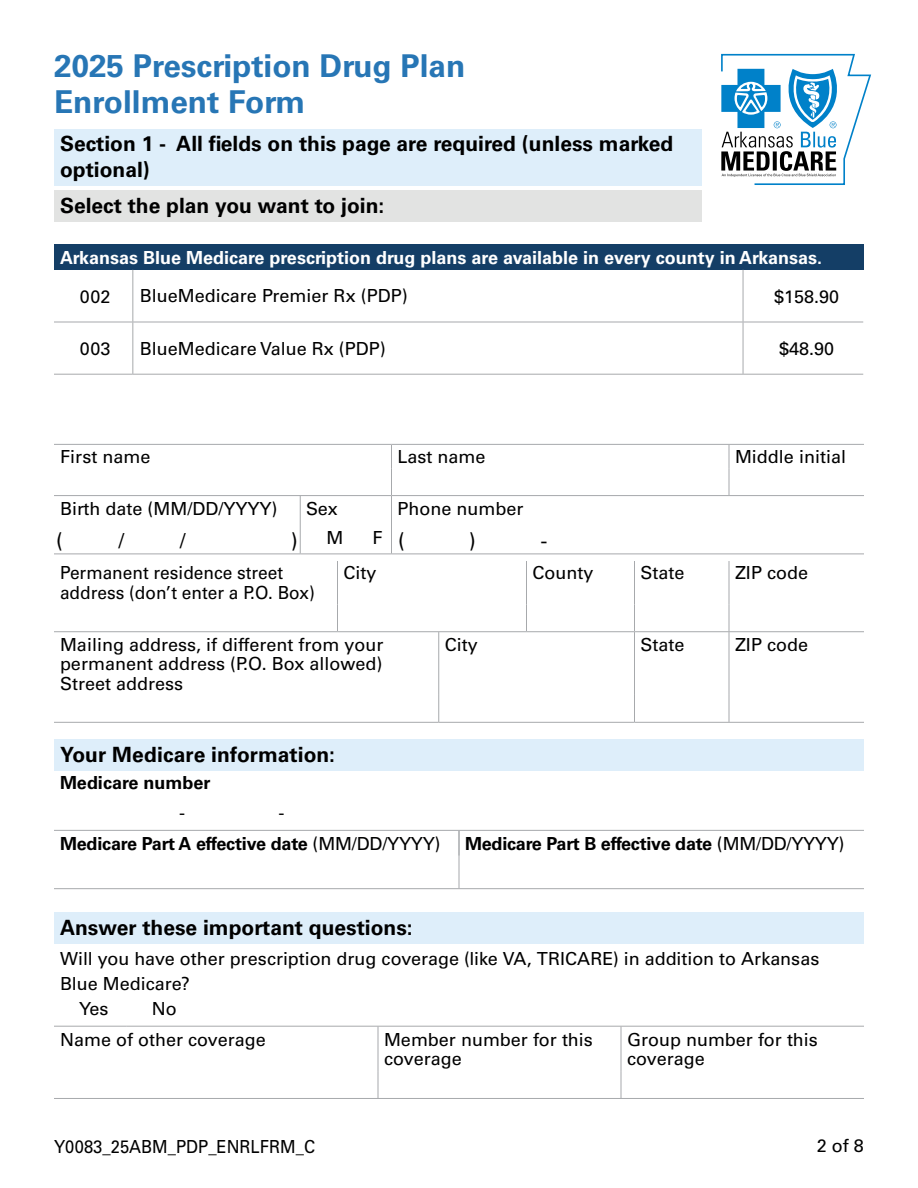
<style>
.page{position:relative;width:918px;height:1188px;background:#fff}
.page>*{position:absolute;margin:0;border:0;box-sizing:border-box;transform-origin:0 0}
.Title_of_document{font:700 31.5px/36px "Univers LT Std";color:#2776b5}
.Section_divider{font:700 21px/25.2px "Univers LT Std";color:#000}
.t1{font:21px "Univers LT Std";color:#000}
.Lables{font:18px/19.5px "Univers LT Std";color:#000}
.Lables-2{font:700 18px "Univers LT Std";letter-spacing:-.01em;color:#000}
.Lables-3{font:700 18px "Univers LT Std";color:#fff}
.Lables-4{font:18px/19.5px "Univers LT Std";color:#000;scale:.96 1}
.Lables-5{font:18px "Univers LT Std";color:#000;scale:.92 1}
.s1{font-weight:400}
</style>
<div class="page">
<div style="left:54px;top:129px;width:648px;height:57px;background:#deeefa"></div>
<div style="left:54px;top:190px;width:648px;height:32px;background:#e2e3e2"></div>
<div style="left:54px;top:245px;width:809px;height:25px;background:#143e66"></div>
<hr style="left:132px;top:270px;width:1px;height:52px;background:#a7a9ac">
<hr style="left:743px;top:270px;width:1px;height:52px;background:#a7a9ac">
<hr style="left:132px;top:322px;width:1px;height:52px;background:#a7a9ac">
<hr style="left:743px;top:322px;width:1px;height:52px;background:#a7a9ac">
<hr style="left:54px;top:322px;width:79px;height:1px;background:#a7a9ac">
<hr style="left:133px;top:322px;width:610px;height:1px;background:#a7a9ac">
<hr style="left:743px;top:322px;width:120px;height:1px;background:#a7a9ac">
<hr style="left:54px;top:374px;width:79px;height:1px;background:#a7a9ac">
<hr style="left:133px;top:374px;width:610px;height:1px;background:#a7a9ac">
<hr style="left:743px;top:374px;width:120px;height:1px;background:#a7a9ac">
<div style="left:54px;top:739px;width:810px;height:32px;background:#deeefa"></div>
<div style="left:54px;top:912px;width:810px;height:32px;background:#deeefa"></div>
<svg style="left:729px;top:445px;width:1px;height:50px"></svg>
<hr style="left:54px;top:495px;width:338px;height:1px;background:#a7a9ac">
<hr style="left:392px;top:495px;width:337px;height:1px;background:#a7a9ac">
<hr style="left:729px;top:495px;width:135px;height:1px;background:#a7a9ac">
<hr style="left:54px;top:444px;width:338px;height:1px;background:#a7a9ac">
<hr style="left:392px;top:444px;width:337px;height:1px;background:#a7a9ac">
<hr style="left:729px;top:444px;width:135px;height:1px;background:#a7a9ac">
<svg style="left:391px;top:445px;width:1px;height:76px"></svg>
<hr style="left:391px;top:521px;width:1px;height:33px;background:#a7a9ac">
<svg style="left:300px;top:496px;width:1px;height:25px"></svg>
<hr style="left:300px;top:521px;width:1px;height:33px;background:#a7a9ac">
<hr style="left:54px;top:554px;width:246px;height:1px;background:#a7a9ac">
<hr style="left:300px;top:554px;width:92px;height:1px;background:#a7a9ac">
<hr style="left:392px;top:554px;width:472px;height:1px;background:#a7a9ac">
<hr style="left:526px;top:561px;width:1px;height:43px;background:#a7a9ac">
<hr style="left:634px;top:561px;width:1px;height:43px;background:#a7a9ac">
<svg style="left:526px;top:604px;width:1px;height:27px"></svg>
<svg style="left:634px;top:604px;width:1px;height:27px"></svg>
<hr style="left:337px;top:561px;width:1px;height:43px;background:#a7a9ac">
<svg style="left:337px;top:604px;width:1px;height:27px"></svg>
<hr style="left:54px;top:631px;width:284px;height:1px;background:#a7a9ac">
<hr style="left:338px;top:631px;width:188px;height:1px;background:#a7a9ac">
<hr style="left:526px;top:631px;width:108px;height:1px;background:#a7a9ac">
<hr style="left:634px;top:631px;width:95px;height:1px;background:#a7a9ac">
<hr style="left:729px;top:631px;width:135px;height:1px;background:#a7a9ac">
<hr style="left:729px;top:561px;width:1px;height:43px;background:#a7a9ac">
<svg style="left:729px;top:604px;width:1px;height:27px"></svg>
<hr style="left:634px;top:632px;width:1px;height:63px;background:#a7a9ac">
<hr style="left:729px;top:632px;width:1px;height:63px;background:#a7a9ac">
<svg style="left:634px;top:695px;width:1px;height:27px"></svg>
<svg style="left:729px;top:695px;width:1px;height:27px"></svg>
<hr style="left:438px;top:632px;width:1px;height:63px;background:#a7a9ac">
<svg style="left:438px;top:695px;width:1px;height:27px"></svg>
<hr style="left:54px;top:722px;width:385px;height:1px;background:#a7a9ac">
<hr style="left:439px;top:722px;width:195px;height:1px;background:#a7a9ac">
<hr style="left:634px;top:722px;width:95px;height:1px;background:#a7a9ac">
<hr style="left:729px;top:722px;width:135px;height:1px;background:#a7a9ac">
<hr style="left:54px;top:830px;width:810px;height:1px;background:#a7a9ac">
<hr style="left:458px;top:831px;width:2px;height:25px;background:#a7a9ac">
<hr style="left:459px;top:856px;width:1px;height:32px;background:#a7a9ac">
<hr style="left:54px;top:888px;width:405px;height:1px;background:#a7a9ac">
<hr style="left:459px;top:888px;width:405px;height:1px;background:#a7a9ac">
<hr style="left:54px;top:1026px;width:73px;height:1px;background:#a7a9ac">
<hr style="left:127px;top:1026px;width:737px;height:1px;background:#a7a9ac">
<hr style="left:621px;top:1027px;width:1px;height:44px;background:#a7a9ac">
<svg style="left:621px;top:1071px;width:1px;height:27px"></svg>
<hr style="left:378px;top:1027px;width:1px;height:44px;background:#a7a9ac">
<svg style="left:378px;top:1071px;width:1px;height:27px"></svg>
<hr style="left:54px;top:1098px;width:324px;height:1px;background:#a7a9ac">
<hr style="left:378px;top:1098px;width:243px;height:1px;background:#a7a9ac">
<hr style="left:621px;top:1098px;width:243px;height:1px;background:#a7a9ac">
<svg style="left:721px;top:54px;width:150px;height:131px"></svg>
<p class="Title_of_document" style="left:54px;top:48px;width:413px">2025 Prescription Drug Plan<br>Enrollment Form</p>
<p class="Section_divider" style="left:60px;top:131px;width:615px">Section 1 - All fields on this page are required (unless marked optional)</p>
<p class="Section_divider" style="left:60px;top:193px;width:326px">Select the plan you want to join:</p>
<p class="Lables-3" style="left:60px;top:247px;width:764px">Arkansas Blue Medicare prescription drug plans are available in every county in Arkansas.</p>
<p class="Lables" style="left:80px;top:287px;width:32px">002</p>
<p class="Lables" style="left:140px;top:286px;width:269px">BlueMedicare Premier Rx (PDP)</p>
<p class="Lables" style="left:774px;top:286px;width:66px">$158.90</p>
<p class="Lables" style="left:80px;top:339px;width:32px">003</p>
<p class="Lables" style="left:140px;top:338px;width:247px">BlueMedicare Value Rx (PDP)</p>
<p class="Lables" style="left:779px;top:338px;width:57px">$48.90</p>
<p class="Lables" style="left:60px;top:447px;width:92px">First name</p>
<p class="Lables" style="left:398px;top:447px;width:90px">Last name</p>
<p class="Lables" style="left:735px;top:447px;width:113px">Middle initial</p>
<p class="Lables" style="left:60px;top:499px;width:219px">Birth date (MM/DD/YYYY)</p>
<p class="Lables" style="left:306px;top:499px;width:33px">Sex</p>
<p class="Lables" style="left:398px;top:499px;width:127px">Phone number</p>
<p class="t1" style="left:56px;top:528px;width:8px">(</p>
<p class="t1" style="left:119px;top:528px;width:7px">/</p>
<p class="t1" style="left:180px;top:528px;width:7px">/</p>
<p class="t1" style="left:291px;top:528px;width:8px">)</p>
<p class="Lables" style="left:326px;top:528px;width:18px">M</p>
<p class="Lables" style="left:372px;top:528px;width:12px">F</p>
<p class="t1" style="left:398px;top:528px;width:8px">(</p>
<p class="t1" style="left:469px;top:528px;width:8px">)</p>
<p class="t1" style="left:541px;top:528px;width:8px">-</p>
<p class="Lables-4" style="left:60px;top:563px;width:267px">Permanent residence street address (don’t enter a P.O. Box)</p>
<p class="Lables" style="left:344px;top:563px;width:35px">City</p>
<p class="Lables" style="left:532px;top:563px;width:63px">County</p>
<p class="Lables" style="left:640px;top:563px;width:46px">State</p>
<p class="Lables" style="left:735px;top:563px;width:75px">ZIP code</p>
<p class="Lables" style="left:60px;top:634px;width:325px;text-align:justify">Mailing address, if different from your permanent address (P.O. Box allowed)<br>Street address</p>
<p class="Lables" style="left:445px;top:634px;width:35px">City</p>
<p class="Lables" style="left:640px;top:634px;width:46px">State</p>
<p class="Lables" style="left:735px;top:634px;width:75px">ZIP code</p>
<p class="Section_divider" style="left:60px;top:742px;width:276px">Your Medicare information:</p>
<p class="Lables-2" style="left:60px;top:772px;width:152px">Medicare number</p>
<p class="Lables" style="left:179px;top:802px;width:7px">-</p>
<p class="Lables" style="left:278px;top:802px;width:7px">-</p>
<p class="Lables-2" style="left:60px;top:833px;width:382px">Medicare Part A effective date <span class="s1">(MM/DD/YYYY)</span></p>
<p class="Lables-2" style="left:465px;top:833px;width:381px">Medicare Part B effective date <span class="s1">(MM/DD/YYYY)</span></p>
<p class="Section_divider" style="left:60px;top:915px;width:354px">Answer these important questions:</p>
<p class="Lables" style="left:60px;top:946px;width:761px;line-height:25.5px">Will you have other prescription drug coverage (like VA, TRICARE) in addition to Arkansas<br>Blue Medicare?</p>
<p class="Lables" style="left:79px;top:999px;width:31px">Yes</p>
<p class="Lables" style="left:152px;top:999px;width:27px">No</p>
<p class="Lables" style="left:60px;top:1029px;width:207px">Name of other coverage</p>
<p class="Lables" style="left:384px;top:1029px;width:210px">Member number for this coverage</p>
<p class="Lables" style="left:627px;top:1029px;width:192px">Group number for this coverage</p>
<p class="Lables-5" style="left:54px;top:1136px;width:285px">Y0083_25ABM_PDP_ENRLFRM_C</p>
<p class="Lables" style="left:817px;top:1135px;width:49px">2 of 8</p>
</div>
